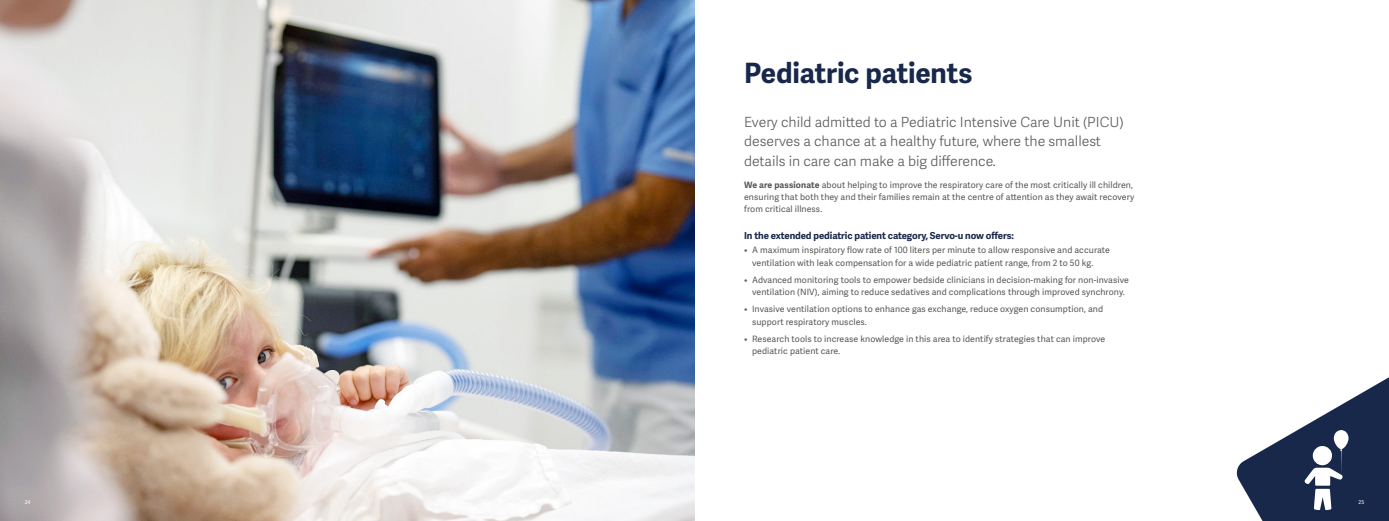
<style>
.page{position:relative;width:1389px;height:521px;background:#fff}
.page>*{position:absolute;margin:0;border:0;box-sizing:border-box;transform-origin:0 0}
.t1{font:700 28px "Adelle Sans";letter-spacing:-.01em;color:#18284a}
.t2{font:300 14px/19.2px "Adelle Sans";color:#595857}
.t3{font:700 9.62px "Adelle Sans";letter-spacing:-.01em;color:#18284a}
.t4{font:8.75px/12.2px "Adelle Sans";letter-spacing:.01em;color:#595857}
.t5{font:5.25px "Adelle Sans";color:#fff}
.s1{font-weight:700}
</style>
<div class="page">
<svg style="left:1236px;top:377px;width:153px;height:144px"></svg>
<img style="left:0;top:0;width:694px;height:521px">
<h1 class="t1" style="left:744px;top:56px;width:230px">Pediatric patients</h1>
<h2 class="t2" style="left:744px;top:113px;width:381px">Every child admitted to a Pediatric Intensive Care Unit (PICU) deserves a chance at a healthy future, where the smallest details in care can make a big difference.</h2>
<p class="t4" style="left:744px;top:179px;width:392px"><span class="s1">We are passionate</span> about helping to improve the respiratory care of the most critically ill children, ensuring that both they and their families remain at the centre of attention as they await recovery from critical illness.</p>
<p class="t3" style="left:744px;top:229px;width:271px">In the extended pediatric patient category, Servo-u now offers:</p>
<p class="t4" style="left:752px;top:244px;width:359px;text-indent:-8px">• A maximum inspiratory flow rate of 100 liters per minute to allow responsive and accurate ventilation with leak compensation for a wide pediatric patient range, from 2 to 50 kg.</p>
<p class="t4" style="left:744px;top:274px;width:386px;text-align:center">• Advanced monitoring tools to empower bedside clinicians in decision-making for non-invasive ventilation (NIV), aiming to reduce sedatives and complications through improved synchrony.</p>
<p class="t4" style="left:752px;top:303px;width:353px;text-indent:-8px">• Invasive ventilation options to enhance gas exchange, reduce oxygen consumption, and support respiratory muscles.</p>
<p class="t4" style="left:752px;top:333px;width:355px;text-indent:-8px">• Research tools to increase knowledge in this area to identify strategies that can improve pediatric patient care.</p>
<p class="t5" style="left:25px;top:499px;width:7px">24</p>
<p class="t5" style="left:1358px;top:499px;width:7px">25</p>
</div>
